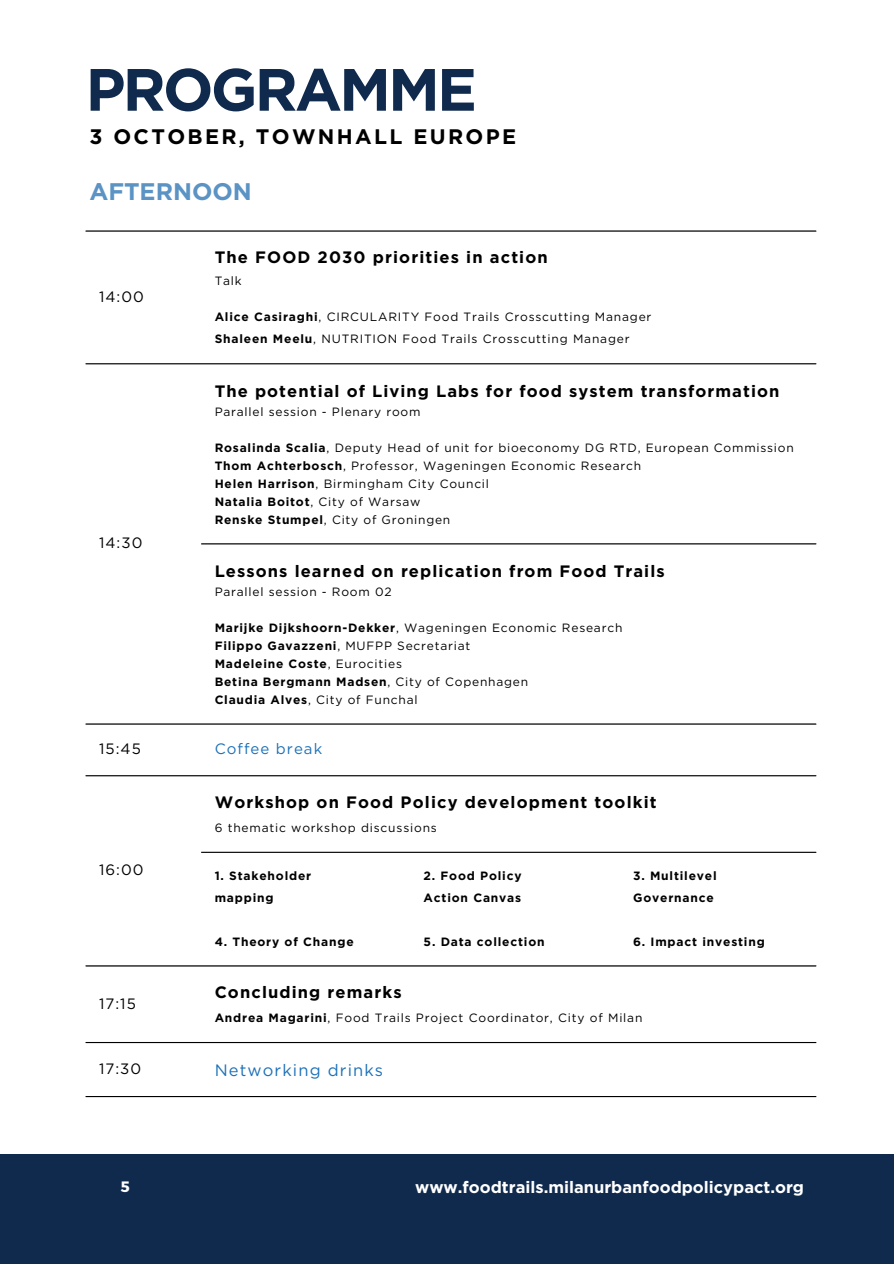
<style>
.page{position:relative;width:894px;height:1264px;background:#fff}
.page>*{position:absolute;margin:0;border:0;box-sizing:border-box;transform-origin:0 0}
.t1{font:700 59.55px "Gotham";letter-spacing:-.045em;color:#102a4e}
.t2{font:700 24px "Gotham";color:#5a93c4}
.t3{font:700 21px "Gotham";letter-spacing:.11em;color:#000}
.t4{font:700 16.5px "Gotham";letter-spacing:.065em;color:#000}
.t5{font:700 16.5px "Gotham";color:#fff}
.t6{font:16.5px "Gotham";letter-spacing:.07em;color:#1d71b8}
.t7{font:15px "Gotham";letter-spacing:.07em;color:#000}
.t8{font:15px "Gotham";letter-spacing:.07em;color:#1d71b8}
.t9{font:700 15px "Montserrat";color:#fff}
.t10{font:12px "Gotham";letter-spacing:.065em;color:#000}
.t11{font:700 12px/22px "Gotham";letter-spacing:.07em;color:#000}
.s1{font-weight:700}
.s2{font-weight:400}
</style>
<div class="page">
<div style="left:0;top:1154px;width:893px;height:109px;background:#102a4e"></div>
<hr style="left:86px;top:230px;width:730px;height:1px;background:#000">
<hr style="left:86px;top:363px;width:730px;height:1px;background:#000">
<hr style="left:201px;top:543px;width:615px;height:1px;background:#000">
<hr style="left:86px;top:723px;width:730px;height:1px;background:#000">
<hr style="left:86px;top:775px;width:730px;height:1px;background:#000">
<hr style="left:201px;top:851px;width:615px;height:1px;background:#000">
<hr style="left:86px;top:965px;width:730px;height:1px;background:#000">
<hr style="left:86px;top:1041px;width:730px;height:2px;background:#000">
<hr style="left:86px;top:1095px;width:730px;height:2px;background:#000">
<p class="t1" style="left:86px;top:53px;width:393px">PROGRAMME</p>
<p class="t3" style="left:89px;top:123px;width:428px">3 OCTOBER, TOWNHALL EUROPE</p>
<p class="t2" style="left:89px;top:177px;width:164px">AFTERNOON</p>
<p class="t7" style="left:99px;top:288px;width:46px">14:00</p>
<p class="t7" style="left:99px;top:533px;width:45px">14:30</p>
<p class="t4" style="left:215px;top:247px;width:334px">The FOOD 2030 priorities in action</p>
<p class="t10" style="left:215px;top:274px;width:29px">Talk</p>
<p class="t10" style="left:215px;top:310px;width:438px"><span class="s1">Alice Casiraghi</span>, CIRCULARITY Food Trails Crosscutting Manager</p>
<p class="t10" style="left:215px;top:332px;width:416px"><span class="s1">Shaleen Meelu</span>, NUTRITION Food Trails Crosscutting Manager</p>
<p class="t4" style="left:215px;top:381px;width:566px">The potential of Living Labs for food system transformation</p>
<p class="t10" style="left:215px;top:404px;width:207px">Parallel session - Plenary room</p>
<p class="t10" style="left:215px;top:440px;width:580px"><span class="s1">Rosalinda Scalia</span>, Deputy Head of unit for bioeconomy DG RTD, European Commission</p>
<p class="t10" style="left:215px;top:458px;width:428px"><span class="s1">Thom Achterbosch</span>, Professor, Wageningen Economic Research</p>
<p class="t10" style="left:215px;top:476px;width:276px"><span class="s1">Helen Harrison</span>, Birmingham City Council</p>
<p class="t11" style="left:215px;top:490px;width:207px">Natalia Boitot<span class="s2">, City of Warsaw</span></p>
<p class="t10" style="left:215px;top:512px;width:237px"><span class="s1">Renske Stumpel</span>, City of Groningen</p>
<p class="t4" style="left:215px;top:561px;width:451px">Lessons learned on replication from Food Trails</p>
<p class="t10" style="left:215px;top:584px;width:178px">Parallel session - Room 02</p>
<p class="t10" style="left:215px;top:620px;width:409px"><span class="s1">Marijke Dijkshoorn-Dekker</span>, Wageningen Economic Research</p>
<p class="t10" style="left:215px;top:638px;width:257px"><span class="s1">Filippo Gavazzeni</span>, MUFPP Secretariat</p>
<p class="t11" style="left:215px;top:652px;width:189px">Madeleine Coste<span class="s2">, Eurocities</span></p>
<p class="t11" style="left:215px;top:670px;width:315px">Betina Bergmann Madsen<span class="s2">, City of Copenhagen</span></p>
<p class="t10" style="left:215px;top:692px;width:204px"><span class="s1">Claudia Alves</span>, City of Funchal</p>
<p class="t7" style="left:99px;top:739px;width:43px">15:45</p>
<p class="t8" style="left:215px;top:739px;width:109px">Coffee break</p>
<p class="t7" style="left:99px;top:860px;width:46px">16:00</p>
<p class="t7" style="left:99px;top:994px;width:38px">17:15</p>
<p class="t4" style="left:215px;top:792px;width:443px">Workshop on Food Policy development toolkit</p>
<p class="t10" style="left:215px;top:820px;width:224px">6 thematic workshop discussions</p>
<p class="t11" style="left:215px;top:865px;width:98px">1. Stakeholder</p>
<p class="t11" style="left:215px;top:887px;width:60px">mapping</p>
<p class="t11" style="left:215px;top:931px;width:140px">4. Theory of Change</p>
<p class="t11" style="left:423px;top:865px;width:99px">2. Food Policy</p>
<p class="t11" style="left:423px;top:887px;width:99px">Action Canvas</p>
<p class="t11" style="left:423px;top:931px;width:122px">5. Data collection</p>
<p class="t11" style="left:633px;top:865px;width:85px">3. Multilevel<br>Governance</p>
<p class="t11" style="left:633px;top:931px;width:133px">6. Impact investing</p>
<p class="t4" style="left:215px;top:982px;width:188px">Concluding remarks</p>
<p class="t10" style="left:215px;top:1010px;width:429px"><span class="s1">Andrea Magarini</span>, Food Trails Project Coordinator, City of Milan</p>
<p class="t7" style="left:99px;top:1059px;width:44px">17:30</p>
<p class="t6" style="left:215px;top:1059px;width:170px">Networking drinks</p>
<h1 class="t9" style="left:121px;top:1176px;width:10px">5</h1>
<p class="t5" style="left:415px;top:1177px;width:390px">www.foodtrails.milanurbanfoodpolicypact.org</p>
</div>
